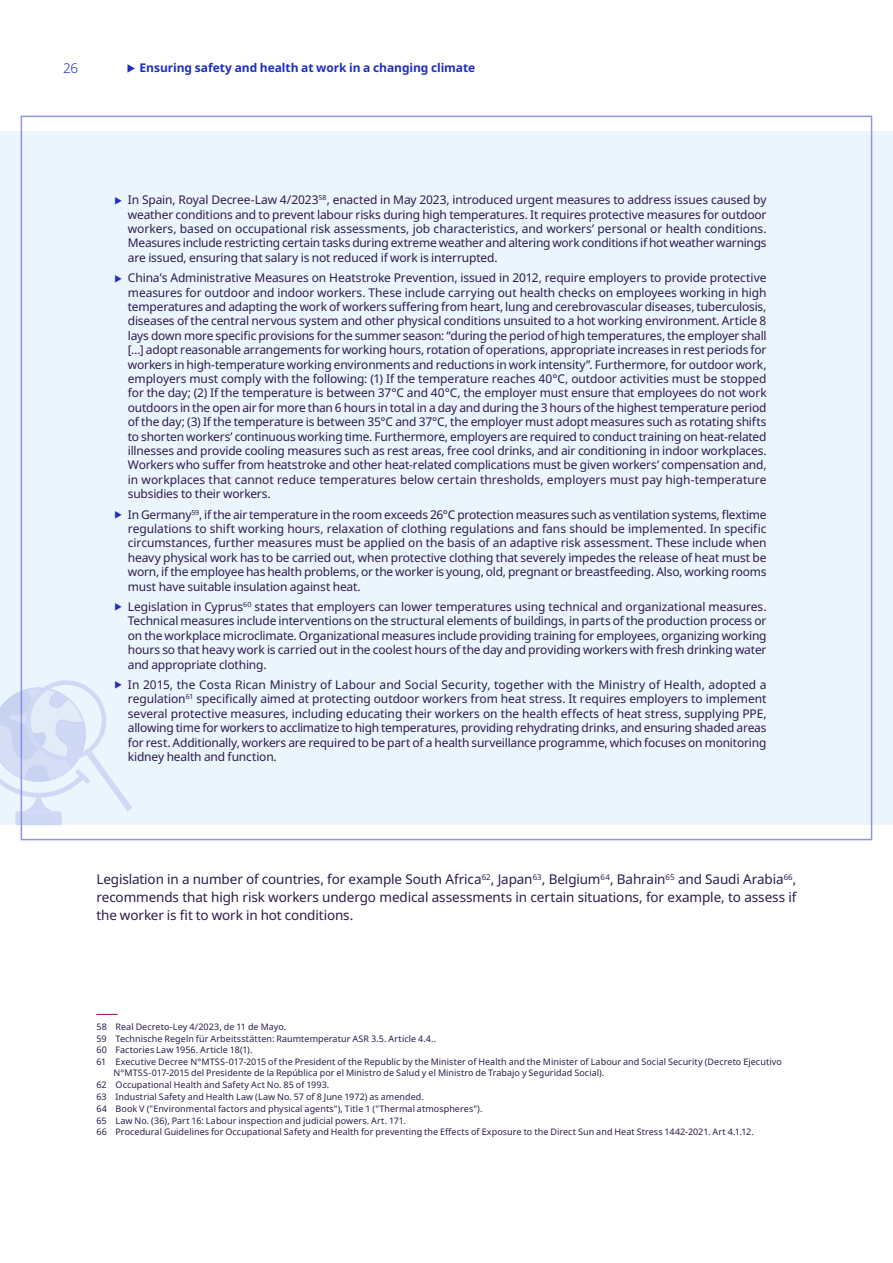
<style>
.page{position:relative;width:893px;height:1263px;background:#fff}
.page>*{position:absolute;margin:0;border:0;box-sizing:border-box;transform-origin:0 0}
.t1{font:13.5px/18px "Noto Sans";letter-spacing:-.01em;color:#2c1b4d;text-align:justify}
.t2{font:300 13.5px "Noto Sans";color:#1e2dbe}
.t3{font:12px/14.4px "Noto Sans";letter-spacing:-.015em;color:#2c1b4d;text-align:justify}
.t4{font:700 12px "Noto Sans";letter-spacing:-.005em;color:#1e2dbe}
.t5{font:9px/11.9px "Noto Sans";letter-spacing:.005em;color:#2c1b4d}
</style>
<div class="page">
<div style="left:0;top:131px;width:893px;height:693px;background:#ebf5fd"></div>
<svg style="left:96px;top:1014px;width:22px;height:1px"></svg>
<svg style="left:0;top:680px;width:132px;height:145px"></svg>
<p class="t2" style="left:63px;top:59px;width:17px">26</p>
<p class="t4" style="left:140px;top:60px;width:337px">Ensuring safety and health at work in a changing climate</p>
<p class="t3" style="left:128px;top:193px;width:640px">In Spain, Royal Decree-Law 4/2023<sup>58</sup>, enacted in May 2023, introduced urgent measures to address issues caused by weather conditions and to prevent labour risks during high temperatures. It requires protective measures for outdoor workers, based on occupational risk assessments, job characteristics, and workers’ personal or health conditions.<br>Measures include restricting certain tasks during extreme weather and altering work conditions if hot weather warnings are issued, ensuring that salary is not reduced if work is interrupted.</p>
<p class="t3" style="left:128px;top:271px;width:640px">China’s Administrative Measures on Heatstroke Prevention, issued in 2012, require employers to provide protective measures for outdoor and indoor workers. These include carrying out health checks on employees working in high temperatures and adapting the work of workers suffering from heart, lung and cerebrovascular diseases, tuberculosis, diseases of the central nervous system and other physical conditions unsuited to a hot working environment. Article 8 lays down more specific provisions for the summer season: “during the period of high temperatures, the employer shall […] adopt reasonable arrangements for working hours, rotation of operations, appropriate increases in rest periods for workers in high-temperature working environments and reductions in work intensity”. Furthermore, for outdoor work, employers must comply with the following: (1) If the temperature reaches 40°C, outdoor activities must be stopped for the day; (2) If the temperature is between 37°C and 40°C, the employer must ensure that employees do not work outdoors in the open air for more than 6 hours in total in a day and during the 3 hours of the highest temperature period of the day; (3) If the temperature is between 35°C and 37°C, the employer must adopt measures such as rotating shifts to shorten workers’ continuous working time. Furthermore, employers are required to conduct training on heat-related illnesses and provide cooling measures such as rest areas, free cool drinks, and air conditioning in indoor workplaces.<br>Workers who suffer from heatstroke and other heat-related complications must be given workers’ compensation and, in workplaces that cannot reduce temperatures below certain thresholds, employers must pay high-temperature subsidies to their workers.</p>
<p class="t3" style="left:128px;top:507px;width:640px">In Germany<sup>59</sup>, if the air temperature in the room exceeds 26°C protection measures such as ventilation systems, flextime regulations to shift working hours, relaxation of clothing regulations and fans should be implemented. In specific circumstances, further measures must be applied on the basis of an adaptive risk assessment. These include when heavy physical work has to be carried out, when protective clothing that severely impedes the release of heat must be worn, if the employee has health problems, or the worker is young, old, pregnant or breastfeeding. Also, working rooms must have suitable insulation against heat.</p>
<p class="t3" style="left:128px;top:600px;width:640px">Legislation in Cyprus<sup>60</sup> states that employers can lower temperatures using technical and organizational measures.<br>Technical measures include interventions on the structural elements of buildings, in parts of the production process or on the workplace microclimate. Organizational measures include providing training for employees, organizing working hours so that heavy work is carried out in the coolest hours of the day and providing workers with fresh drinking water and appropriate clothing.</p>
<p class="t3" style="left:128px;top:678px;width:640px">In 2015, the Costa Rican Ministry of Labour and Social Security, together with the Ministry of Health, adopted a regulation<sup>61</sup> specifically aimed at protecting outdoor workers from heat stress. It requires employers to implement several protective measures, including educating their workers on the health effects of heat stress, supplying PPE, allowing time for workers to acclimatize to high temperatures, providing rehydrating drinks, and ensuring shaded areas for rest. Additionally, workers are required to be part of a health surveillance programme, which focuses on monitoring kidney health and function.</p>
<p class="t1" style="left:96px;top:870px;width:702px">Legislation in a number of countries, for example South Africa<sup>62</sup>, Japan<sup>63</sup>, Belgium<sup>64</sup>, Bahrain<sup>65</sup> and Saudi Arabia<sup>66</sup>, recommends that high risk workers undergo medical assessments in certain situations, for example, to assess if the worker is fit to work in hot conditions.</p>
<p class="t5" style="left:96px;top:1021px;width:687px">58 Real Decreto-Ley 4/2023, de 11 de Mayo.<br>59 Technische Regeln für Arbeitsstätten: Raumtemperatur ASR 3.5. Article 4.4..<br>60 Factories Law 1956. Article 18(1).<br>61 Executive Decree N°MTSS-017-2015 of the President of the Republic by the Minister of Health and the Minister of Labour and Social Security (Decreto Ejecutivo</p>
<p class="t5" style="left:96px;top:1067px;width:659px;text-indent:17px">N°MTSS-017-2015 del Presidente de la República por el Ministro de Salud y el Ministro de Trabajo y Seguridad Social).<br>62 Occupational Health and Safety Act No. 85 of 1993.<br>63 Industrial Safety and Health Law (Law No. 57 of 8 June 1972) as amended.<br>64 Book V ("Environmental factors and physical agents"), Title 1 ("Thermal atmospheres").<br>65 Law No. (36), Part 16: Labour inspection and judicial powers. Art. 171.<br>66 Procedural Guidelines for Occupational Safety and Health for preventing the Effects of Exposure to the Direct Sun and Heat Stress 1442-2021. Art 4.1.12.</p>
</div>
